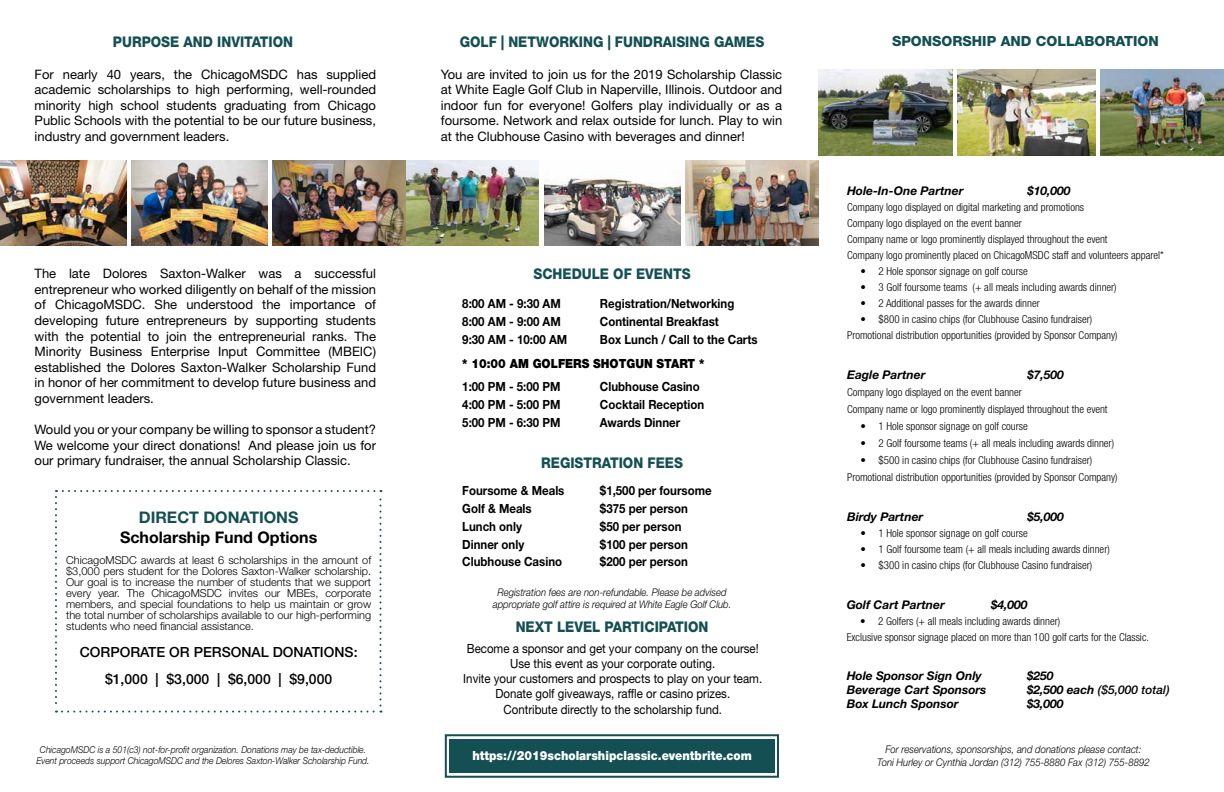
<style>
.page{position:relative;width:1224px;height:792px;background:#fff}
.page>*{position:absolute;margin:0;border:0;box-sizing:border-box;transform-origin:0 0}
.t1{font:700 16px "Helvetica Neue LT Std";color:#000}
.t2{font:700 16px "Helvetica Neue LT Std";color:#144f53}
.t3{font:800 14.7px "Helvetica Neue LT Std";color:#144f53;scale:.91 1}
.t4{font:500 14px/27px "Helvetica Neue LT Std";color:#000;text-align:center}
.t5{font:800 14px "Helvetica Neue LT Std";color:#144f53}
.t6{font:13px/15.6px "Helvetica Neue LT Std";color:#000;text-align:justify}
.t7{font:700 12.6px "Helvetica Neue LT Std";color:#000;scale:.91 1}
.t8{font:12.6px/15.2px "Helvetica Neue LT Std";color:#000;text-align:center;scale:.91 1}
.t9{font:900 12.6px "Helvetica Neue LT Std";color:#fff;scale:.91 1}
.t10{font:900 12.6px "Helvetica Neue LT Std";color:#000;scale:.91 1}
.t11{font:italic 700 12px "Helvetica Neue LT Std";color:#000}
.t12{font:italic 500 12px "Helvetica Neue LT Std";color:#000}
.t13{font:300 condensed 11px/16px "Helvetica Neue LT Std";color:#000}
.t14{font:300 11px/11px "Helvetica Neue LT Std";color:#000;text-align:justify}
.t15{font:italic 300 10.5px/12.6px "Helvetica Neue LT Std";color:#000;text-align:center;scale:.91 1}
.t16{font:italic 300 9.5px/11.4px "Helvetica Neue LT Std";color:#000;text-align:center;scale:.91 1}
.s1{font-weight:700}
</style>
<div class="page">
<div style="left:449px;top:739px;width:326px;height:34px;background:#144f53"></div>
<svg style="left:55px;top:490px;width:326px;height:223px"></svg>
<img style="left:818px;top:69px;width:135px;height:86px">
<img style="left:272px;top:160px;width:267px;height:86px">
<img style="left:0;top:160px;width:126px;height:86px">
<img style="left:957px;top:69px;width:139px;height:86px">
<img style="left:544px;top:176px;width:137px;height:70px">
<img style="left:132px;top:160px;width:136px;height:86px">
<img style="left:1100px;top:69px;width:124px;height:86px">
<img style="left:685px;top:160px;width:133px;height:86px">
<div style="left:445px;top:734px;width:334px;height:44px;border:2px solid #144f53"></div>
<p class="t3" style="left:113px;top:33px;width:200px">PURPOSE AND INVITATION</p>
<p class="t3" style="left:460px;top:33px;width:336px">GOLF | NETWORKING | FUNDRAISING GAMES</p>
<p class="t6" style="left:35px;top:66px;width:343px">For nearly 40 years, the ChicagoMSDC has supplied academic scholarships to high performing, well-rounded minority high school students graduating from Chicago Public Schools with the potential to be our future business, industry and government leaders.</p>
<p class="t6" style="left:35px;top:266px;width:343px">The late Dolores Saxton-Walker was a successful entrepreneur who worked diligently on behalf of the mission of ChicagoMSDC. She understood the importance of developing future entrepreneurs by supporting students with the potential to join the entrepreneurial ranks. The Minority Business Enterprise Input Committee (MBEIC) established the Dolores Saxton-Walker Scholarship Fund in honor of her commitment to develop future business and government leaders.</p>
<p class="t6" style="left:35px;top:422px;width:343px">Would you or your company be willing to sponsor a student?<br>We welcome your direct donations! And please join us for our primary fundraiser, the annual Scholarship Classic.</p>
<p class="t2" style="left:139px;top:508px;width:161px">DIRECT DONATIONS</p>
<p class="t1" style="left:120px;top:527px;width:199px">Scholarship Fund Options</p>
<p class="t14" style="left:66px;top:555px;width:307px">ChicagoMSDC awards at least 6 scholarships in the amount of $3,000 pers student for the Dolores Saxton-Walker scholarship.<br>Our goal is to increase the number of students that we support every year. The ChicagoMSDC invites our MBEs, corporate members, and special foundations to help us maintain or grow the total number of scholarships available to our high-performing students who need financial assistance.</p>
<p class="t4" style="left:80px;top:639px;width:279px">CORPORATE OR PERSONAL DONATIONS: $1,000 | $3,000 | $6,000 | $9,000</p>
<p class="t16" style="left:36px;top:744px;width:368px">ChicagoMSDC is a 501(c3) not-for-profit organization. Donations may be tax-deductible.<br>Event proceeds support ChicagoMSDC and the Delores Saxton-Walker Scholarship Fund.</p>
<p class="t6" style="left:441px;top:66px;width:343px">You are invited to join us for the 2019 Scholarship Classic at White Eagle Golf Club in Naperville, Illinois. Outdoor and indoor fun for everyone! Golfers play individually or as a foursome. Network and relax outside for lunch. Play to win at the Clubhouse Casino with beverages and dinner!</p>
<p class="t3" style="left:534px;top:265px;width:174px">SCHEDULE OF EVENTS</p>
<p class="t7" style="left:462px;top:296px;width:110px">8:00 AM - 9:30 AM</p>
<p class="t7" style="left:600px;top:296px;width:149px">Registration/Networking</p>
<p class="t7" style="left:462px;top:314px;width:110px">8:00 AM - 9:00 AM</p>
<p class="t7" style="left:600px;top:314px;width:132px">Continental Breakfast</p>
<p class="t7" style="left:462px;top:332px;width:117px">9:30 AM - 10:00 AM</p>
<p class="t7" style="left:600px;top:332px;width:175px">Box Lunch / Call to the Carts</p>
<p class="t7" style="left:462px;top:379px;width:109px">1:00 PM - 5:00 PM</p>
<p class="t7" style="left:600px;top:379px;width:111px">Clubhouse Casino</p>
<p class="t7" style="left:462px;top:397px;width:109px">4:00 PM - 5:00 PM</p>
<p class="t7" style="left:600px;top:397px;width:116px">Cocktail Reception</p>
<p class="t7" style="left:462px;top:415px;width:109px">5:00 PM - 6:30 PM</p>
<p class="t7" style="left:600px;top:415px;width:90px">Awards Dinner</p>
<p class="t10" style="left:462px;top:356px;width:268px">* 10:00 AM GOLFERS SHOTGUN START *</p>
<p class="t3" style="left:541px;top:454px;width:157px">REGISTRATION FEES</p>
<p class="t7" style="left:462px;top:483px;width:114px">Foursome &amp; Meals</p>
<p class="t7" style="left:600px;top:483px;width:124px">$1,500 per foursome</p>
<p class="t7" style="left:462px;top:500px;width:78px">Golf &amp; Meals</p>
<p class="t7" style="left:600px;top:500px;width:98px">$375 per person</p>
<p class="t7" style="left:462px;top:518px;width:67px">Lunch only</p>
<p class="t7" style="left:600px;top:518px;width:91px">$50 per person</p>
<p class="t7" style="left:462px;top:536px;width:70px">Dinner only</p>
<p class="t7" style="left:600px;top:536px;width:98px">$100 per person</p>
<p class="t7" style="left:462px;top:554px;width:111px">Clubhouse Casino</p>
<p class="t7" style="left:600px;top:554px;width:98px">$200 per person</p>
<p class="t15" style="left:493px;top:586px;width:264px">Registration fees are non-refundable. Please be advised appropriate golf attire is required at White Eagle Golf Club.</p>
<p class="t3" style="left:516px;top:618px;width:213px">NEXT LEVEL PARTICIPATION</p>
<p class="t8" style="left:463px;top:641px;width:330px">Become a sponsor and get your company on the course!<br>Use this event as your corporate outing.<br>Invite your customers and prospects to play on your team.<br>Donate golf giveaways, raffle or casino prizes.<br>Contribute directly to the scholarship fund.</p>
<p class="t9" style="left:472px;top:748px;width:309px">https://2019scholarshipclassic.eventbrite.com</p>
<p class="t5" style="left:892px;top:33px;width:268px">SPONSORSHIP AND COLLABORATION</p>
<p class="t11" style="left:847px;top:183px;width:118px">Hole-In-One Partner</p>
<p class="t11" style="left:1027px;top:183px;width:45px">$10,000</p>
<p class="t13" style="left:847px;top:199px;width:318px">Company logo displayed on digital marketing and promotions<br>Company logo displayed on the event banner<br>Company name or logo prominently displayed throughout the event<br>Company logo prominently placed on ChicagoMSDC staff and volunteers apparel*</p>
<p class="t13" style="left:861px;top:263px;width:169px">• 2 Hole sponsor signage on golf course</p>
<p class="t13" style="left:861px;top:279px;width:258px">• 3 Golf foursome teams (+ all meals including awards dinner)</p>
<p class="t13" style="left:861px;top:295px;width:181px">• 2 Additional passes for the awards dinner</p>
<p class="t13" style="left:847px;top:311px;width:272px;text-indent:14px">• $800 in casino chips (for Clubhouse Casino fundraiser)<br>Promotional distribution opportunities (provided by Sponsor Company)</p>
<p class="t11" style="left:847px;top:367px;width:80px">Eagle Partner</p>
<p class="t11" style="left:1027px;top:367px;width:38px">$7,500</p>
<p class="t13" style="left:847px;top:384px;width:262px;line-height:17px">Company logo displayed on the event banner<br>Company name or logo prominently displayed throughout the event</p>
<p class="t13" style="left:861px;top:418px;width:169px">• 1 Hole sponsor signage on golf course</p>
<p class="t13" style="left:861px;top:435px;width:255px">• 2 Golf foursome teams (+ all meals including awards dinner)</p>
<p class="t13" style="left:847px;top:452px;width:272px;line-height:17px;text-indent:14px">• $500 in casino chips (for Clubhouse Casino fundraiser)<br>Promotional distribution opportunities (provided by Sponsor Company)</p>
<p class="t11" style="left:847px;top:509px;width:78px">Birdy Partner</p>
<p class="t11" style="left:1027px;top:509px;width:38px">$5,000</p>
<p class="t13" style="left:861px;top:525px;width:169px">• 1 Hole sponsor signage on golf course</p>
<p class="t13" style="left:861px;top:541px;width:251px">• 1 Golf foursome team (+ all meals including awards dinner)</p>
<p class="t13" style="left:861px;top:557px;width:233px">• $300 in casino chips (for Clubhouse Casino fundraiser)</p>
<p class="t11" style="left:847px;top:598px;width:100px">Golf Cart Partner</p>
<p class="t11" style="left:991px;top:598px;width:38px">$4,000</p>
<p class="t13" style="left:847px;top:613px;width:304px;text-indent:14px">• 2 Golfers (+ all meals including awards dinner)<br>Exclusive sponsor signage placed on more than 100 golf carts for the Classic.</p>
<p class="t11" style="left:847px;top:668px;width:137px">Hole Sponsor Sign Only</p>
<p class="t11" style="left:1027px;top:668px;width:28px">$250</p>
<p class="t11" style="left:847px;top:682px;width:141px">Beverage Cart Sponsors</p>
<p class="t12" style="left:1027px;top:683px;width:144px"><span class="s1">$2,500 each</span> ($5,000 total)</p>
<p class="t11" style="left:847px;top:697px;width:113px">Box Lunch Sponsor</p>
<p class="t11" style="left:1027px;top:697px;width:38px">$3,000</p>
<p class="t15" style="left:877px;top:743px;width:301px">For reservations, sponsorships, and donations please contact:<br>Toni Hurley or Cynthia Jordan (312) 755-8880 Fax (312) 755-8892</p>
</div>
